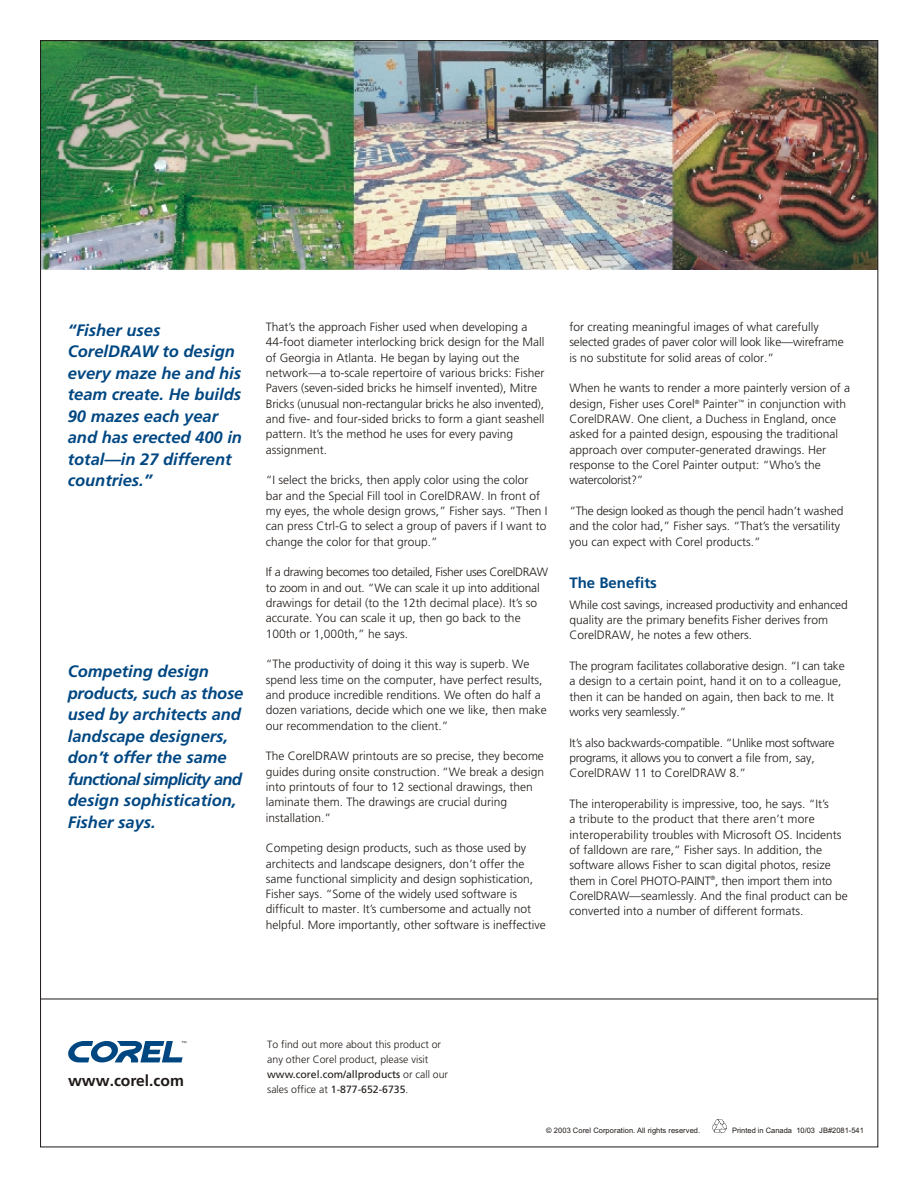
<style>
.page{position:relative;width:918px;height:1188px;background:#fff}
.page>*{position:absolute;margin:0;border:0;box-sizing:border-box;transform-origin:0 0}
.t1{font:italic 300 16.5px/21.5px "Frutiger 45";color:#004782}
.t2{font:300 15.6px "Frutiger 45";color:#1f1a17}
.t3{font:300 15px "Frutiger 45";color:#004782}
.t4{font:300 12px/15.3px "Frutiger 45";color:#1f1a17}
.t5{font:300 10.5px/14.7px "Frutiger 45";color:#1f1a17}
.t6{font:10.5px "Frutiger 55 Roman";color:#1f1a17}
.t7{font:7.5px "Arial";letter-spacing:.01em;color:#1f1a17}
.t8{font:300 6px "Frutiger 45";color:#1f1a17}
.s1{font-family:"Frutiger 45";font-weight:300}
.s2{font-family:"Frutiger 55 Roman";font-weight:400}
</style>
<div class="page">
<img style="left:42px;top:42px;width:834px;height:228px">
<hr style="left:41px;top:999px;width:837px;height:1px;background:#1f1a17">
<svg style="left:712px;top:1119px;width:15px;height:14px"></svg>
<svg style="left:68px;top:1041px;width:118px;height:21px"></svg>
<h1 class="t1" style="left:68px;top:320px;width:176px">“Fisher uses<br>CorelDRAW to design every maze he and his team create. He builds<br>90 mazes each year and has erected 400 in total—in 27 different countries.”</h1>
<h1 class="t1" style="left:68px;top:662px;width:177px">Competing design products, such as those used by architects and landscape designers, don’t offer the same functional simplicity and design sophistication,<br>Fisher says.</h1>
<p class="t4" style="left:266px;top:320px;width:280px">That’s the approach Fisher used when developing a 44-foot diameter interlocking brick design for the Mall of Georgia in Atlanta. He began by laying out the network—a to-scale repertoire of various bricks: Fisher Pavers (seven-sided bricks he himself invented), Mitre Bricks (unusual non-rectangular bricks he also invented), and five- and four-sided bricks to form a giant seashell pattern. It’s the method he uses for every paving assignment.</p>
<p class="t4" style="left:266px;top:473px;width:283px">“I select the bricks, then apply color using the color bar and the Special Fill tool in CorelDRAW. In front of my eyes, the whole design grows,” Fisher says. “Then I can press Ctrl-G to select a group of pavers if I want to change the color for that group.”</p>
<p class="t4" style="left:266px;top:565px;width:284px">If a drawing becomes too detailed, Fisher uses CorelDRAW to zoom in and out. “We can scale it up into additional drawings for detail (to the 12th decimal place). It’s so accurate. You can scale it up, then go back to the 100th or 1,000th,” he says.</p>
<p class="t4" style="left:266px;top:657px;width:282px">“The productivity of doing it this way is superb. We spend less time on the computer, have perfect results, and produce incredible renditions. We often do half a dozen variations, decide which one we like, then make our recommendation to the client.”</p>
<p class="t4" style="left:266px;top:749px;width:280px">The CorelDRAW printouts are so precise, they become guides during onsite construction. “We break a design into printouts of four to 12 sectional drawings, then laminate them. The drawings are crucial during installation.”</p>
<p class="t4" style="left:266px;top:841px;width:281px">Competing design products, such as those used by architects and landscape designers, don’t offer the same functional simplicity and design sophistication, Fisher says. “Some of the widely used software is difficult to master. It’s cumbersome and actually not helpful. More importantly, other software is ineffective</p>
<p class="t4" style="left:569px;top:320px;width:276px">for creating meaningful images of what carefully selected grades of paver color will look like—wireframe is no substitute for solid areas of color.”</p>
<p class="t4" style="left:569px;top:382px;width:282px">When he wants to render a more painterly version of a</p>
<p class="t8" style="left:695px;top:399px;width:6px">®</p>
<p class="t8" style="left:738px;top:399px;width:7px">™</p>
<p class="t4" style="left:569px;top:397px;width:278px">design, Fisher uses Corel Painter in conjunction with CorelDRAW. One client, a Duchess in England, once asked for a painted design, espousing the traditional approach over computer-generated drawings. Her response to the Corel Painter output: “Who’s the watercolorist?”</p>
<p class="t4" style="left:569px;top:504px;width:276px">“The design looked as though the pencil hadn’t washed and the color had,” Fisher says. “That’s the versatility you can expect with Corel products.”</p>
<p class="t3" style="left:569px;top:577px;width:89px">The Benefits</p>
<p class="t4" style="left:569px;top:598px;width:280px">While cost savings, increased productivity and enhanced quality are the primary benefits Fisher derives from<br>CorelDRAW, he notes a few others.</p>
<p class="t4" style="left:569px;top:659px;width:277px">The program facilitates collaborative design. “I can take a design to a certain point, hand it on to a colleague, then it can be handed on again, then back to me. It works very seamlessly.”</p>
<p class="t4" style="left:569px;top:736px;width:267px">It’s also backwards-compatible. “Unlike most software programs, it allows you to convert a file from, say,<br>CorelDRAW 11 to CorelDRAW 8.”</p>
<p class="t4" style="left:569px;top:797px;width:274px">The interoperability is impressive, too, he says. “It’s<br>a tribute to the product that there aren’t more interoperability troubles with Microsoft OS. Incidents of falldown are rare,” Fisher says. In addition, the software allows Fisher to scan digital photos, resize</p>
<p class="t8" style="left:711px;top:876px;width:6px">®</p>
<p class="t4" style="left:569px;top:874px;width:280px">them in Corel PHOTO-PAINT , then import them into<br>CorelDRAW—seamlessly. And the final product can be converted into a number of different formats.</p>
<h2 class="t2" style="left:68px;top:1074px;width:117px">www.corel.com</h2>
<p class="t5" style="left:267px;top:1038px;width:175px">To find out more about this product or any other Corel product, please visit</p>
<p class="t6" style="left:267px;top:1070px;width:182px">www.corel.com/allproducts <span class="s1">or call our</span></p>
<p class="t5" style="left:267px;top:1083px;width:143px">sales office at <span class="s2">1-877-652-6735</span>.</p>
<p class="t7" style="left:546px;top:1128px;width:156px">© 2003 Corel Corporation. All rights reserved.</p>
<p class="t7" style="left:732px;top:1128px;width:133px">Printed in Canada 10/03 JB#2081-541</p>
</div>
